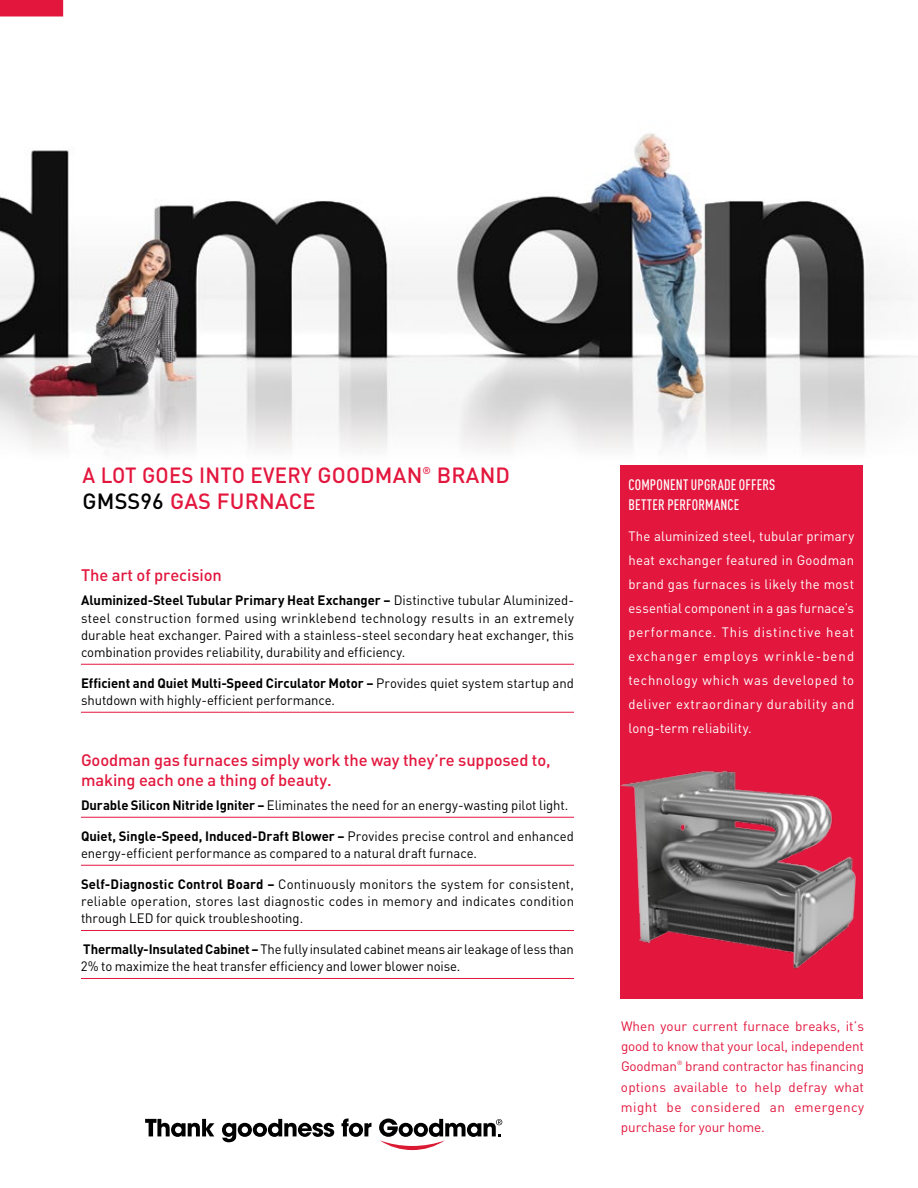
<style>
.page{position:relative;width:918px;height:1188px;background:#fff}
.page>*{position:absolute;margin:0;border:0;box-sizing:border-box;transform-origin:0 0}
.t1{font:500 21.75px/26.5px "DIN Pro";letter-spacing:.01em;color:#e3173e;scale:.94 1}
.t2{font:500 16.5px/20.2px "DIN Pro";letter-spacing:-.005em;color:#e3173e}
.t3{font:500 condensed 15px/19.5px "DIN Pro";letter-spacing:.01em;color:#fff}
.t4{font:13.5px/17.2px "DIN Pro";letter-spacing:-.005em;color:#000}
.t5{font:13.5px/24px "DIN Pro";letter-spacing:.04em;color:#fff;text-align:justify}
.t6{font:13.5px/20.2px "DIN Pro";letter-spacing:-.01em;color:#e3173e;text-align:justify}
.t7{font:6.15px "DIN Pro";color:#e3173e}
.s1{color:#000}
.s2{font-weight:700}
</style>
<div class="page">
<img style="left:0;top:133px;width:918px;height:1018px">
<svg style="left:145px;top:1119px;width:69px;height:18px"></svg>
<svg style="left:222px;top:1119px;width:112px;height:23px"></svg>
<svg style="left:341px;top:1119px;width:30px;height:18px"></svg>
<svg style="left:379px;top:1119px;width:123px;height:31px"></svg>
<div style="left:0;top:0;width:63px;height:16px;background:#e3173e"></div>
<hr style="left:81px;top:664px;width:493px;height:1px;background:#e3173e">
<hr style="left:81px;top:712px;width:493px;height:1px;background:#e3173e">
<hr style="left:81px;top:817px;width:493px;height:1px;background:#e3173e">
<hr style="left:81px;top:865px;width:493px;height:1px;background:#e3173e">
<hr style="left:81px;top:930px;width:493px;height:1px;background:#e3173e">
<hr style="left:81px;top:978px;width:493px;height:1px;background:#e3173e">
<div style="left:620px;top:465px;width:243px;height:534px;background:#e3173e"></div>
<img style="left:599px;top:763px;width:281px;height:212px">
<h1 class="t1" style="left:82px;top:459px;width:456px">A LOT GOES INTO EVERY GOODMAN<sup>®</sup> BRAND<br><span class="s1">GMSS96</span> GAS FURNACE</h1>
<p class="t2" style="left:81px;top:563px;width:142px">The art of precision</p>
<p class="t4" style="left:81px;top:591px;width:495px;text-align:justify"><span class="s2">Aluminized-Steel Tubular Primary Heat Exchanger –</span> Distinctive tubular Aluminized&shy;steel construction formed using wrinklebend technology results in an extremely durable heat exchanger. Paired with a stainless-steel secondary heat exchanger, this combination provides reliability, durability and efficiency.</p>
<p class="t4" style="left:81px;top:673px;width:494px"><span class="s2">Efficient and Quiet Multi-Speed Circulator Motor –</span> Provides quiet system startup and shutdown with highly-efficient performance.</p>
<p class="t2" style="left:81px;top:748px;width:471px">Goodman gas furnaces simply work the way they’re supposed to, making each one a thing of beauty.</p>
<p class="t4" style="left:81px;top:795px;width:489px"><span class="s2">Durable Silicon Nitride Igniter –</span> Eliminates the need for an energy-wasting pilot light.</p>
<p class="t4" style="left:81px;top:826px;width:495px"><span class="s2">Quiet, Single-Speed, Induced-Draft Blower –</span> Provides precise control and enhanced energy-efficient performance as compared to a natural draft furnace.</p>
<p class="t4" style="left:81px;top:874px;width:495px;text-align:justify"><span class="s2">Self-Diagnostic Control Board –</span> Continuously monitors the system for consistent, reliable operation, stores last diagnostic codes in memory and indicates condition through LED for quick troubleshooting.</p>
<p class="t4" style="left:81px;top:939px;width:494px"><span class="s2">Thermally-Insulated Cabinet –</span> The fully insulated cabinet means air leakage of less than<br>2% to maximize the heat transfer efficiency and lower blower noise.</p>
<p class="t3" style="left:629px;top:474px;width:148px">COMPONENT UPGRADE OFFERS<br>BETTER PERFORMANCE</p>
<p class="t5" style="left:628px;top:522px;width:227px">The aluminized steel, tubular primary heat exchanger featured in Goodman brand gas furnaces is likely the most essential component in a gas furnace’s performance. This distinctive heat exchanger employs wrinkle-bend technology which was developed to deliver extraordinary durability and long-term reliability.</p>
<p class="t6" style="left:621px;top:1015px;width:245px">When your current furnace breaks, it’s good to know that your local, independent Goodman</p>
<p class="t7" style="left:677px;top:1058px;width:7px">®</p>
<p class="t6" style="left:621px;top:1055px;width:245px;text-indent:64px">brand contractor has financing options available to help defray what might be considered an emergency purchase for your home.</p>
</div>
